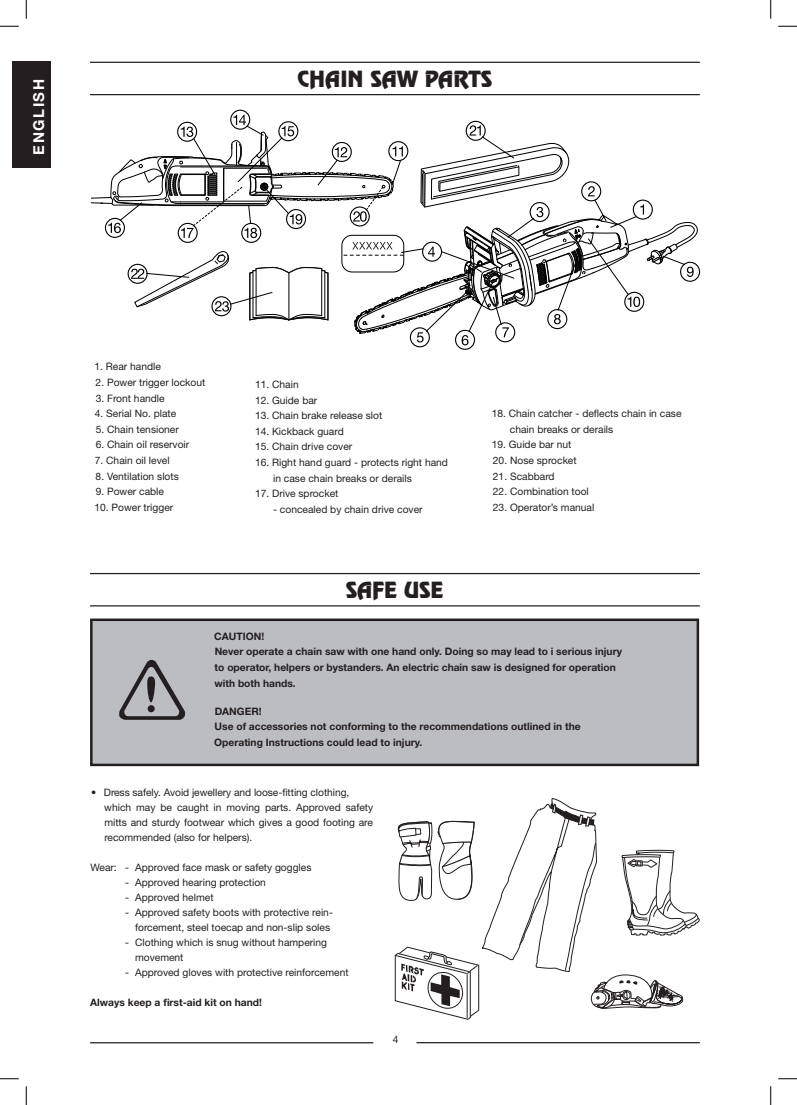
<style>
.page{position:relative;width:797px;height:1105px;background:#fff}
.page>*{position:absolute;margin:0;border:0;box-sizing:border-box;transform-origin:0 0}
.t1{font:20px "Revue";color:#231f20}
.t2{font:700 15px "Helvetica Neue";letter-spacing:.1em;color:#fff}
.t3{font:10.25px/15px "Helvetica Neue";color:#231f20}
.t4{font:700 10.25px/15.6px "Helvetica Neue";color:#231f20}
</style>
<div class="page">
<div style="left:12px;top:62px;width:39px;height:106px;background:#231f20"></div>
<hr style="left:90px;top:1042px;width:283px;height:1px;background:#231f20">
<hr style="left:416px;top:1042px;width:283px;height:1px;background:#231f20">
<svg style="left:395px;top:798px;width:304px;height:222px"></svg>
<hr style="left:90px;top:62px;width:609px;height:1px;background:#231f20">
<hr style="left:90px;top:94px;width:609px;height:1px;background:#231f20">
<div style="left:91px;top:620px;width:607px;height:145px;background:#bcbdc0"></div>
<div style="left:90px;top:618px;width:609px;height:148px;border:2px solid #231f20"></div>
<svg style="left:119px;top:660px;width:66px;height:60px"></svg>
<div style="left:148px;top:705px;width:7px;height:7px;background:#231f20;border-radius:50%"></div>
<hr style="left:90px;top:573px;width:609px;height:1px;background:#231f20">
<hr style="left:90px;top:605px;width:609px;height:1px;background:#231f20">
<div style="left:680px;top:262px;width:20px;height:20px;border:1px solid #000;border-radius:50%"></div>
<div style="left:455px;top:330px;width:20px;height:20px;border:1px solid #000;border-radius:50%"></div>
<div style="left:410px;top:327px;width:20px;height:20px;border:1px solid #000;border-radius:50%"></div>
<div style="left:230px;top:110px;width:20px;height:20px;border:1px solid #000;border-radius:50%"></div>
<svg style="left:91px;top:115px;width:607px;height:230px"></svg>
<svg style="left:0;top:25px;width:19px;height:2px"></svg>
<svg style="left:778px;top:25px;width:19px;height:2px"></svg>
<svg style="left:0;top:1078px;width:19px;height:1px"></svg>
<svg style="left:778px;top:1078px;width:19px;height:1px"></svg>
<svg style="left:25px;top:0;width:2px;height:19px"></svg>
<svg style="left:25px;top:1086px;width:2px;height:19px"></svg>
<svg style="left:770px;top:0;width:1px;height:19px"></svg>
<svg style="left:770px;top:1086px;width:1px;height:19px"></svg>
<h2 class="t2" style="left:29px;top:155px;width:77px;rotate:-90deg">ENGLISH</h2>
<h1 class="t1" style="left:297px;top:66px;width:196px">CHAIN SAW PARTS</h1>
<p class="t3" style="left:94px;top:359px;width:68px">1. Rear handle</p>
<p class="t3" style="left:96px;top:375px;width:111px">2. Power trigger lockout</p>
<p class="t3" style="left:96px;top:390px;width:70px">3. Front handle</p>
<p class="t3" style="left:95px;top:406px;width:83px">4. Serial No. plate</p>
<p class="t3" style="left:96px;top:422px;width:85px">5. Chain tensioner</p>
<p class="t3" style="left:96px;top:437px;width:95px">6. Chain oil reservoir</p>
<p class="t3" style="left:95px;top:453px;width:76px">7. Chain oil level</p>
<p class="t3" style="left:96px;top:468px;width:85px">8. Ventilation slots</p>
<p class="t3" style="left:96px;top:484px;width:70px">9. Power cable</p>
<p class="t3" style="left:94px;top:500px;width:80px">10. Power trigger</p>
<p class="t3" style="left:255px;top:377px;width:45px">11. Chain</p>
<p class="t3" style="left:255px;top:392px;width:64px">12. Guide bar</p>
<p class="t3" style="left:255px;top:408px;width:129px">13. Chain brake release slot</p>
<p class="t3" style="left:255px;top:423px;width:90px">14. Kickback guard</p>
<p class="t3" style="left:255px;top:439px;width:99px">15. Chain drive cover</p>
<p class="t3" style="left:273px;top:454px;width:176px;line-height:15.6px;text-indent:-18px">16. Right hand guard - protects right hand in case chain breaks or derails</p>
<p class="t3" style="left:255px;top:486px;width:85px">17. Drive sprocket</p>
<p class="t3" style="left:273px;top:502px;width:151px">- concealed by chain drive cover</p>
<p class="t3" style="left:510px;top:406px;width:173px;line-height:15.6px;text-indent:-18px">18. Chain catcher - deflects chain in case chain breaks or derails</p>
<p class="t3" style="left:492px;top:437px;width:81px">19. Guide bar nut</p>
<p class="t3" style="left:493px;top:453px;width:85px">20. Nose sprocket</p>
<p class="t3" style="left:493px;top:468px;width:63px">21. Scabbard</p>
<p class="t3" style="left:493px;top:484px;width:97px">22. Combination tool</p>
<p class="t3" style="left:493px;top:500px;width:103px">23. Operator’s manual</p>
<h1 class="t1" style="left:346px;top:577px;width:99px">SAFE USE</h1>
<p class="t4" style="left:214px;top:628px;width:409px">CAUTION!<br>Never operate a chain saw with one hand only. Doing so may lead to i serious injury to operator, helpers or bystanders. An electric chain saw is designed for operation with both hands.</p>
<p class="t4" style="left:214px;top:703px;width:368px">DANGER!<br>Use of accessories not conforming to the recommendations outlined in the<br>Operating Instructions could lead to injury.</p>
<p class="t3" style="left:104px;top:784px;width:270px;text-indent:-13px">• Dress safely. Avoid jewellery and loose-fitting clothing, which may be caught in moving parts. Approved safety mitts and sturdy footwear which gives a good footing are recommended (also for helpers).</p>
<p class="t3" style="left:91px;top:859px;width:222px">Wear: - Approved face mask or safety goggles</p>
<p class="t3" style="left:125px;top:874px;width:142px">- Approved hearing protection</p>
<p class="t3" style="left:125px;top:889px;width:90px">- Approved helmet</p>
<p class="t3" style="left:125px;top:904px;width:209px;text-align:right">- Approved safety boots with protective rein&shy;forcement, steel toecap and non-slip soles</p>
<p class="t3" style="left:135px;top:934px;width:193px;text-indent:-10px">- Clothing which is snug without hampering movement</p>
<p class="t3" style="left:125px;top:964px;width:225px">- Approved gloves with protective reinforcement</p>
<p class="t4" style="left:90px;top:994px;width:173px">Always keep a first-aid kit on hand!</p>
<p class="t3" style="left:393px;top:1032px;width:7px">4</p>
</div>
